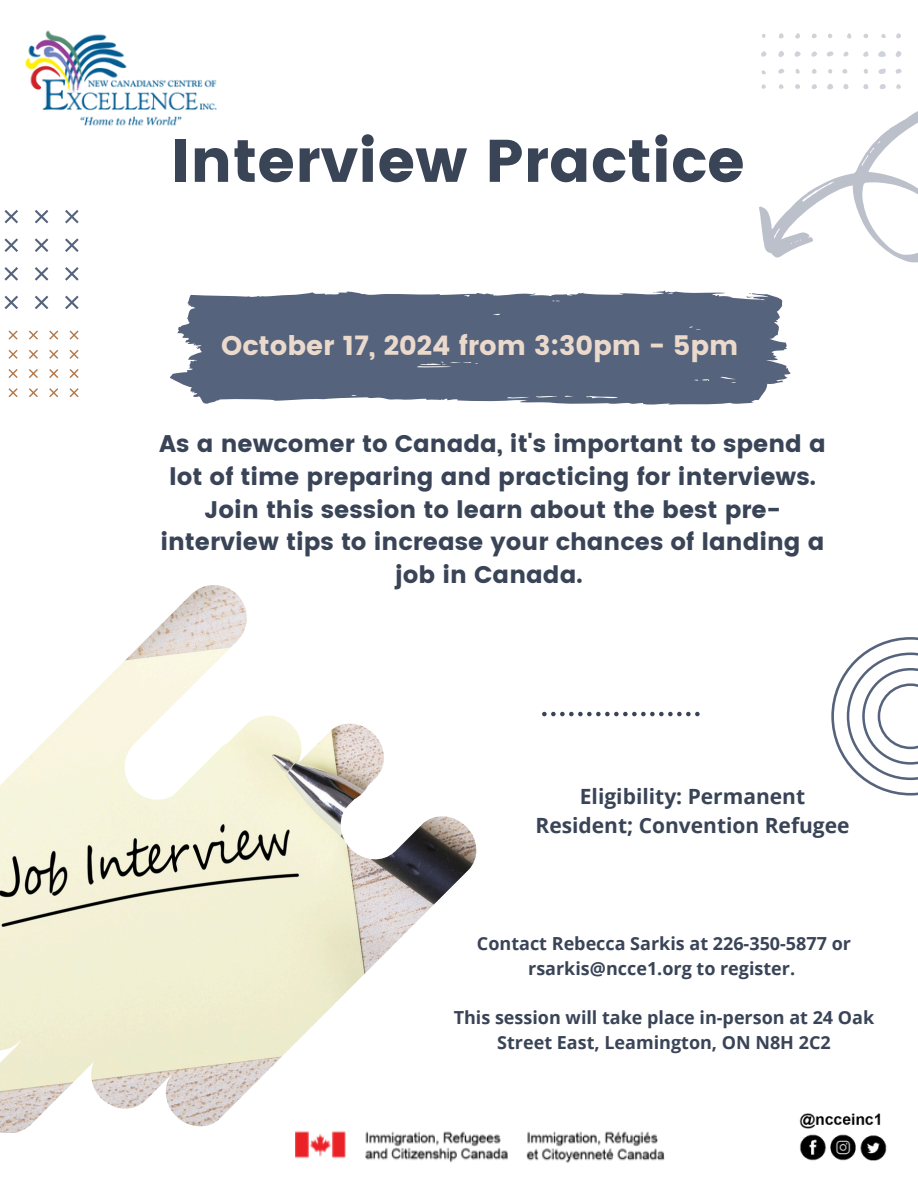
<style>
.page{position:relative;width:918px;height:1188px;background:#fff}
.page>*{position:absolute;margin:0;border:0;box-sizing:border-box;transform-origin:0 0}
.t1{font:60px "Poppins";color:#3a4457}
.t2{font:27px "Poppins";color:#ebdacc}
.t3{font:24px/32.7px "Poppins";color:#3a4457;text-align:center}
.t4{font:700 21px/29.2px "Open Sans";color:#3a4457;text-align:center}
.t5{font:700 18px/24.8px "Open Sans";color:#3a4457;text-align:center}
</style>
<div class="page">
<svg style="left:831px;top:637px;width:87px;height:159px"></svg>
<svg style="left:878px;top:51px;width:8px;height:6px"></svg>
<svg style="left:879px;top:68px;width:7px;height:3px"></svg>
<svg style="left:827px;top:52px;width:7px;height:5px"></svg>
<svg style="left:778px;top:51px;width:6px;height:6px"></svg>
<svg style="left:795px;top:51px;width:6px;height:6px"></svg>
<svg style="left:811px;top:51px;width:6px;height:6px"></svg>
<svg style="left:761px;top:51px;width:6px;height:6px"></svg>
<svg style="left:863px;top:51px;width:6px;height:6px"></svg>
<svg style="left:779px;top:33px;width:5px;height:5px"></svg>
<svg style="left:795px;top:33px;width:5px;height:6px"></svg>
<svg style="left:843px;top:51px;width:5px;height:6px"></svg>
<svg style="left:812px;top:33px;width:5px;height:5px"></svg>
<svg style="left:847px;top:33px;width:5px;height:6px"></svg>
<svg style="left:863px;top:34px;width:5px;height:4px"></svg>
<svg style="left:828px;top:34px;width:4px;height:4px"></svg>
<svg style="left:896px;top:51px;width:6px;height:6px"></svg>
<svg style="left:896px;top:33px;width:5px;height:5px"></svg>
<svg style="left:881px;top:34px;width:5px;height:4px"></svg>
<svg style="left:762px;top:34px;width:4px;height:4px"></svg>
<svg style="left:4px;top:210px;width:75px;height:99px"></svg>
<svg style="left:8px;top:331px;width:70px;height:66px"></svg>
<svg style="left:170px;top:291px;width:621px;height:114px;fill:#56637d"></svg>
<img style="left:0;top:585px;width:477px;height:548px">
<svg style="left:542px;top:712px;width:158px;height:4px"></svg>
<svg style="left:740px;top:71px;width:178px;height:268px"></svg>
<img style="left:25px;top:30px;width:192px;height:96px">
<img style="left:296px;top:1131px;width:369px;height:32px">
<img style="left:799px;top:1113px;width:88px;height:48px">
<p class="t1" style="left:171px;top:126px;width:575px">Interview Practice</p>
<p class="t2" style="left:221px;top:330px;width:519px">October 17, 2024 from 3:30pm - 5pm</p>
<h2 class="t3" style="left:159px;top:428px;width:668px">As a newcomer to Canada, it's important to spend a lot of time preparing and practicing for interviews.<br>Join this session to learn about the best pre&shy;interview tips to increase your chances of landing a job in Canada.</h2>
<p class="t4" style="left:536px;top:781px;width:316px">Eligibility: Permanent<br>Resident; Convention Refugee</p>
<h3 class="t5" style="left:477px;top:931px;width:376px">Contact Rebecca Sarkis at 226-350-5877 or rsarkis@ncce1.org to register.</h3>
<p class="t5" style="left:454px;top:1005px;width:422px">This session will take place in-person at 24 Oak<br>Street East, Leamington, ON N8H 2C2</p>
</div>
